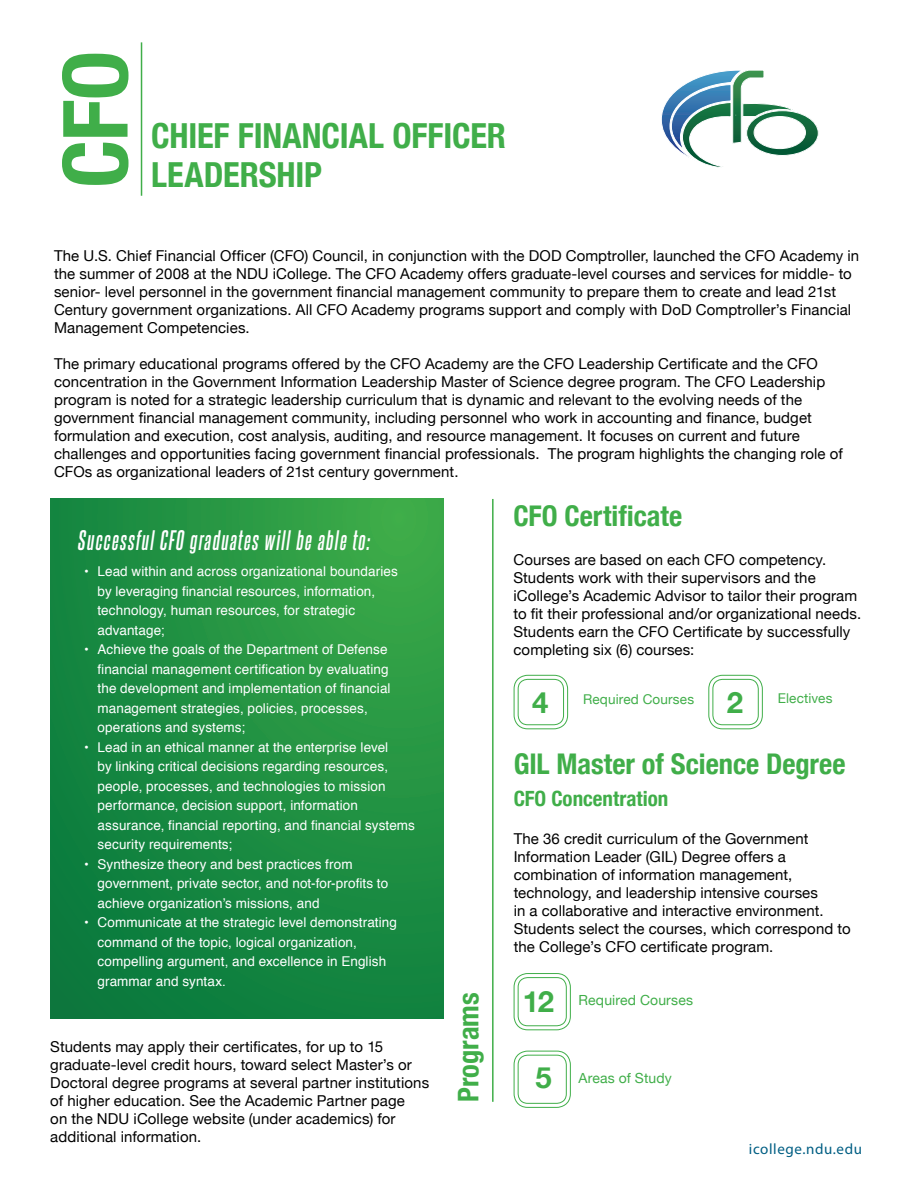
<style>
.page{position:relative;width:918px;height:1188px;background:#fff}
.page>*{position:absolute;margin:0;border:0;box-sizing:border-box;transform-origin:0 0}
.t1{font:700 condensed 90px "Helvetica Neue";color:#40ae49}
.t2{font:700 condensed 34.5px "Helvetica Neue";letter-spacing:-.005em;color:#40ae49}
.t3{font:700 29.4px "Helvetica Neue";color:#40ae49}
.t4{font:700 29.25px "Helvetica Neue";color:#40ae49}
.t5{font:700 condensed 28.5px "Helvetica Neue";color:#40ae49}
.t6{font:italic 700 24px "Steelfish Rg";letter-spacing:.055em;color:#fff}
.t7{font:700 condensed 21px "Helvetica Neue";color:#40ae49}
.t8{font:15px/18px "Helvetica Neue";letter-spacing:.005em;color:#000}
.t9{font:15px "Myriad Pro";letter-spacing:.04em;color:#005e83}
.t10{font:13.95px "Helvetica Neue";letter-spacing:.01em;color:#40ae49}
.t11{font:13.5px/19.5px "Helvetica";letter-spacing:.01em;color:#fff}
.t12{font:13.5px "Helvetica Neue";letter-spacing:.01em;color:#40ae49}
</style>
<div class="page">
<svg style="left:661px;top:70px;width:158px;height:98px"></svg>
<hr style="left:492px;top:499px;width:2px;height:603px;background:#40ae49">
<div style="left:514px;top:675px;width:54px;height:54px;border:1px solid #40ae49;border-radius:14px"></div>
<div style="left:518px;top:679px;width:46px;height:46px;border:1px solid #40ae49;border-radius:10px"></div>
<div style="left:708px;top:675px;width:55px;height:54px;border:1px solid #40ae49;border-radius:14px"></div>
<div style="left:712px;top:679px;width:47px;height:46px;border:1px solid #40ae49;border-radius:10px"></div>
<div style="left:514px;top:973px;width:57px;height:57px;border:1px solid #40ae49;border-radius:14px"></div>
<div style="left:518px;top:977px;width:49px;height:49px;border:1px solid #40ae49;border-radius:10px"></div>
<div style="left:514px;top:1051px;width:57px;height:57px;border:1px solid #40ae49;border-radius:14px"></div>
<div style="left:518px;top:1055px;width:49px;height:49px;border:1px solid #40ae49;border-radius:10px"></div>
<hr style="left:141px;top:42px;width:1px;height:154px;background:#40ae49">
<svg style="left:50px;top:499px;width:393px;height:520px;background:#1d8e41"></svg>
<h1 class="t1" style="left:41px;top:188px;width:139px;rotate:-90deg">CFO</h1>
<h2 class="t2" style="left:151px;top:115px;width:356px">CHIEF FINANCIAL OFFICER</h2>
<h2 class="t2" style="left:151px;top:154px;width:172px">LEADERSHIP</h2>
<p class="t8" style="left:54px;top:246px;width:807px">The U.S. Chief Financial Officer (CFO) Council, in conjunction with the DOD Comptroller, launched the CFO Academy in the summer of 2008 at the NDU iCollege. The CFO Academy offers graduate-level courses and services for middle- to senior- level personnel in the government financial management community to prepare them to create and lead 21st Century government organizations. All CFO Academy programs support and comply with DoD Comptroller’s Financial Management Competencies.</p>
<p class="t8" style="left:54px;top:354px;width:790px">The primary educational programs offered by the CFO Academy are the CFO Leadership Certificate and the CFO concentration in the Government Information Leadership Master of Science degree program. The CFO Leadership program is noted for a strategic leadership curriculum that is dynamic and relevant to the evolving needs of the government financial management community, including personnel who work in accounting and finance, budget formulation and execution, cost analysis, auditing, and resource management. It focuses on current and future challenges and opportunities facing government financial professionals. The program highlights the changing role of CFOs as organizational leaders of 21st century government.</p>
<h3 class="t6" style="left:77px;top:526px;width:293px">Successful CFO graduates will be able to:</h3>
<p class="t11" style="left:98px;top:562px;width:302px;text-indent:-14px">• Lead within and across organizational boundaries by leveraging financial resources, information, technology, human resources, for strategic advantage;</p>
<p class="t11" style="left:98px;top:640px;width:295px;text-indent:-14px">• Achieve the goals of the Department of Defense financial management certification by evaluating the development and implementation of financial management strategies, policies, processes, operations and systems;</p>
<p class="t11" style="left:98px;top:738px;width:319px;text-indent:-14px">• Lead in an ethical manner at the enterprise level<br>by linking critical decisions regarding resources, people, processes, and technologies to mission performance, decision support, information assurance, financial reporting, and financial systems security requirements;</p>
<p class="t11" style="left:98px;top:855px;width:292px;text-indent:-14px">• Synthesize theory and best practices from government, private sector, and not-for-profits to achieve organization’s missions, and</p>
<p class="t11" style="left:98px;top:913px;width:301px;text-indent:-14px">• Communicate at the strategic level demonstrating command of the topic, logical organization, compelling argument, and excellence in English grammar and syntax.</p>
<p class="t8" style="left:50px;top:1037px;width:380px">Students may apply their certificates, for up to 15 graduate-level credit hours, toward select Master’s or Doctoral degree programs at several partner institutions of higher education. See the Academic Partner page<br>on the NDU iCollege website (under academics) for additional information.</p>
<h3 class="t5" style="left:451px;top:1102px;width:111px;rotate:-90deg">Programs</h3>
<h3 class="t5" style="left:513px;top:499px;width:170px">CFO Certificate</h3>
<p class="t8" style="left:513px;top:550px;width:349px">Courses are based on each CFO competency.<br>Students work with their supervisors and the iCollege’s Academic Advisor to tailor their program to fit their professional and/or organizational needs.<br>Students earn the CFO Certificate by successfully completing six (6) courses:</p>
<h3 class="t3" style="left:532px;top:684px;width:18px">4</h3>
<h3 class="t3" style="left:727px;top:684px;width:18px">2</h3>
<p class="t12" style="left:583px;top:692px;width:113px">Required Courses</p>
<p class="t12" style="left:778px;top:690px;width:56px">Electives</p>
<h3 class="t5" style="left:514px;top:746px;width:334px">GIL Master of Science Degree</h3>
<h3 class="t7" style="left:514px;top:786px;width:156px">CFO Concentration</h3>
<p class="t8" style="left:514px;top:830px;width:339px">The 36 credit curriculum of the Government Information Leader (GIL) Degree offers a combination of information management, technology, and leadership intensive courses<br>in a collaborative and interactive environment.<br>Students select the courses, which correspond to the College’s CFO certificate program.</p>
<h3 class="t4" style="left:523px;top:984px;width:33px">12</h3>
<h3 class="t4" style="left:536px;top:1060px;width:18px">5</h3>
<p class="t10" style="left:579px;top:992px;width:116px">Required Courses</p>
<p class="t10" style="left:579px;top:1070px;width:95px">Areas of Study</p>
<p class="t9" style="left:749px;top:1140px;width:115px">icollege.ndu.edu</p>
</div>
